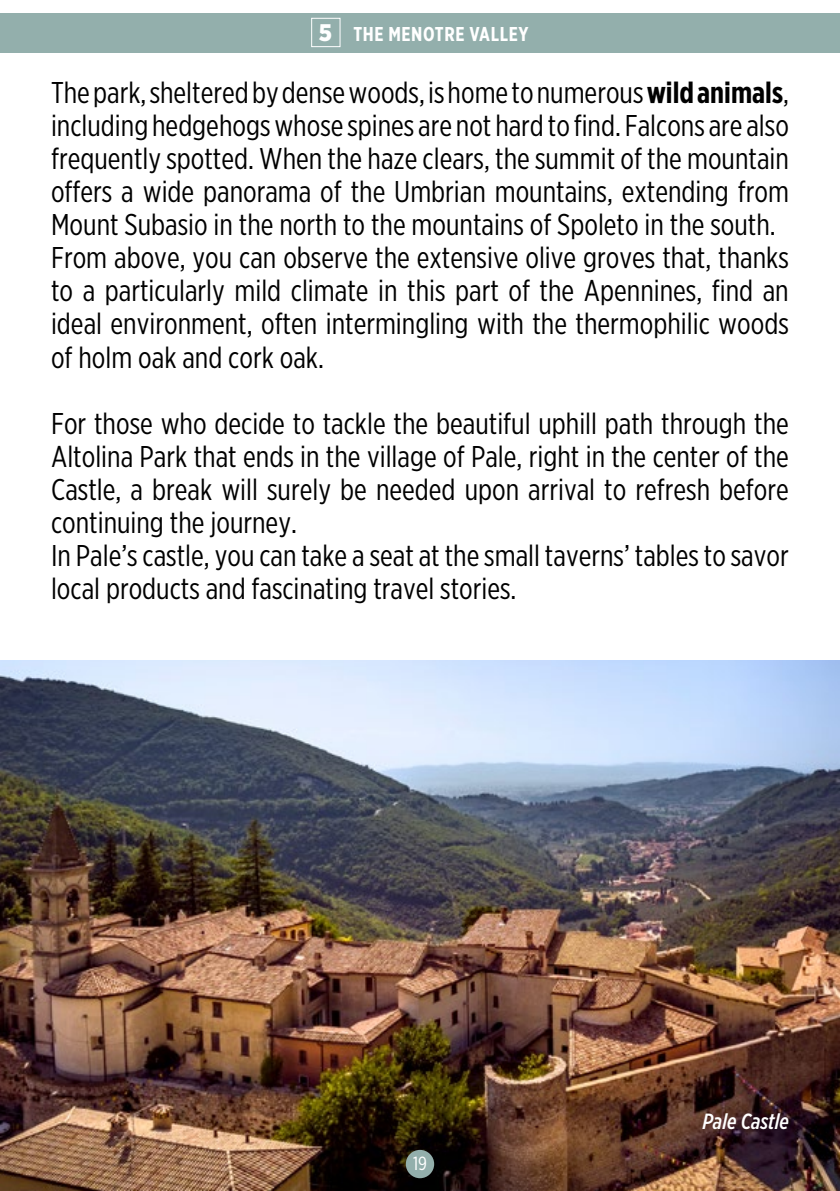
<style>
.page{position:relative;width:840px;height:1191px;background:#fff}
.page>*{position:absolute;margin:0;border:0;box-sizing:border-box;transform-origin:0 0}
.t1{font:30px/33px "Gotham X Narrow";color:#000}
.t2{font:italic 500 22px "Gotham X Narrow";color:#fff}
.t3{font:700 20px "Gotham X Narrow";letter-spacing:.03em;color:#fff}
.t4{font:19px "Gotham X Narrow";color:#fff}
.s1{font-family:"Gotham Narrow";font-weight:900;font-size:24px}
.s2{font-weight:700}
</style>
<div class="page">
<img style="left:0;top:660px;width:839px;height:531px">
<div style="left:0;top:13px;width:839px;height:39px;background:#93afac"></div>
<div style="left:405px;top:1149px;width:29px;height:29px;background:#93afac;border-radius:50%"></div>
<div style="left:311px;top:18px;width:29px;height:29px;background:#93afac;border:1px solid #fff"></div>
<p class="t3" style="left:318px;top:22px;width:211px"><span class="s1">5</span> THE MENOTRE VALLEY</p>
<p class="t1" style="left:51px;top:76px;width:739px">The park, sheltered by dense woods, is home to numerous <span class="s2">wild animals</span>, including hedgehogs whose spines are not hard to find. Falcons are also frequently spotted. When the haze clears, the summit of the mountain offers a wide panorama of the Umbrian mountains, extending from Mount Subasio in the north to the mountains of Spoleto in the south.<br>From above, you can observe the extensive olive groves that, thanks to a particularly mild climate in this part of the Apennines, find an ideal environment, often intermingling with the thermophilic woods of holm oak and cork oak.</p>
<p class="t1" style="left:51px;top:406px;width:739px">For those who decide to tackle the beautiful uphill path through the Altolina Park that ends in the village of Pale, right in the center of the Castle, a break will surely be needed upon arrival to refresh before continuing the journey.<br>In Pale’s castle, you can take a seat at the small taverns’ tables to savor local products and fascinating travel stories.</p>
<p class="t4" style="left:413px;top:1152px;width:15px">19</p>
<p class="t2" style="left:702px;top:1108px;width:88px">Pale Castle</p>
</div>
